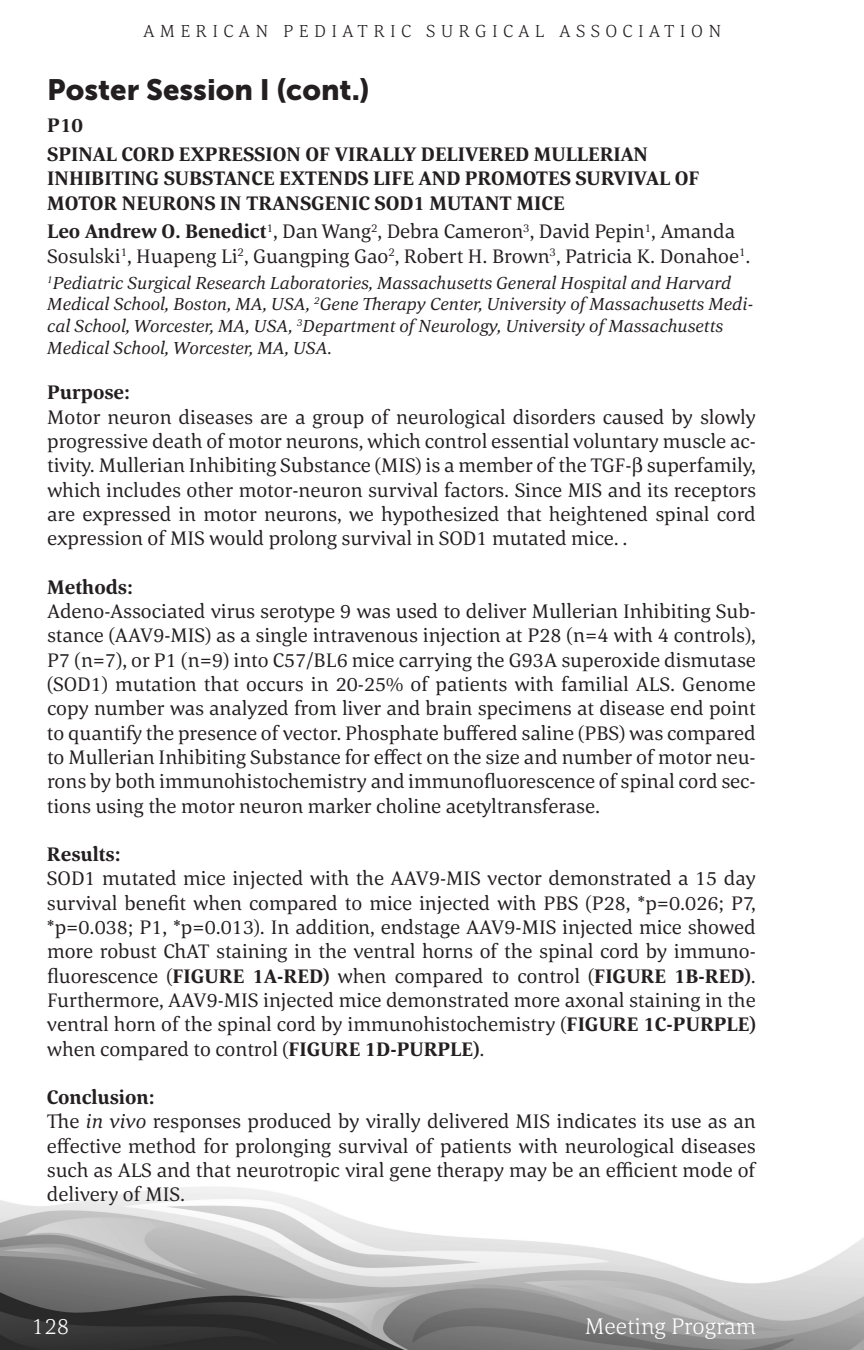
<style>
.page{position:relative;width:864px;height:1350px;background:#fff}
.page>*{position:absolute;margin:0;border:0;box-sizing:border-box;transform-origin:0 0}
.t1{font:29.25px "Museo Sans 900";color:#231f20}
.t2{font:300 23.18px "Corda";color:#fff}
.t3{font:20.25px/24.3px "Corda";color:#231f20;text-align:justify}
.t4{font:700 20.25px/28.8px "Corda";color:#231f20}
.t5{font:italic 18px/21.6px "Corda";color:#231f20}
.t6{font:300 18px "Corda";letter-spacing:.3em;color:#231f20}
.s1{font-weight:700}
.s2{font-style:italic}
</style>
<div class="page">
<img style="left:0;top:1187px;width:864px;height:163px">
<p class="t6" style="left:143px;top:19px;width:580px">AMERICAN PEDIATRIC SURGICAL ASSOCIATION</p>
<h1 class="t1" style="left:47px;top:73px;width:324px">Poster Session I (cont.)</h1>
<p class="t4" style="left:47px;top:110px;width:602px">P10<br>SPINAL CORD EXPRESSION OF VIRALLY DELIVERED MULLERIAN</p>
<p class="t4" style="left:47px;top:166px;width:654px;line-height:24.3px">INHIBITING SUBSTANCE EXTENDS LIFE AND PROMOTES SURVIVAL OF<br>MOTOR NEURONS IN TRANSGENIC SOD1 MUTANT MICE</p>
<p class="t3" style="left:47px;top:219px;width:705px"><span class="s1">Leo Andrew O. Benedict</span><sup>1</sup>, Dan Wang<sup>2</sup>, Debra Cameron<sup>3</sup>, David Pepin<sup>1</sup>, Amanda<br>Sosulski<sup>1</sup>, Huapeng Li<sup>2</sup>, Guangping Gao<sup>2</sup>, Robert H. Brown<sup>3</sup>, Patricia K. Donahoe<sup>1</sup>.</p>
<p class="t5" style="left:47px;top:271px;width:707px"><sup>1</sup>Pediatric Surgical Research Laboratories, Massachusetts General Hospital and Harvard Medical School, Boston, MA, USA, <sup>2</sup>Gene Therapy Center, University of Massachusetts Medi&shy;cal School, Worcester, MA, USA, <sup>3</sup>Department of Neurology, University of Massachusetts Medical School, Worcester, MA, USA.</p>
<p class="t4" style="left:47px;top:378px;width:84px">Purpose:</p>
<p class="t3" style="left:47px;top:404px;width:710px">Motor neuron diseases are a group of neurological disorders caused by slowly progressive death of motor neurons, which control essential voluntary muscle ac&shy;tivity. Mullerian Inhibiting Substance (MIS) is a member of the TGF- superfamily, which includes other motor-neuron survival factors. Since MIS and its receptors are expressed in motor neurons, we hypothesized that heightened spinal cord expression of MIS would prolong survival in SOD1 mutated mice. .</p>
<p class="t4" style="left:47px;top:572px;width:87px">Methods:</p>
<p class="t3" style="left:47px;top:599px;width:710px">Adeno-Associated virus serotype 9 was used to deliver Mullerian Inhibiting Sub&shy;stance (AAV9-MIS) as a single intravenous injection at P28 (n=4 with 4 controls), P7 (n=7), or P1 (n=9) into C57/BL6 mice carrying the G93A superoxide dismutase (SOD1) mutation that occurs in 20-25% of patients with familial ALS. Genome copy number was analyzed from liver and brain specimens at disease end point to quantify the presence of vector. Phosphate buffered saline (PBS) was compared to Mullerian Inhibiting Substance for effect on the size and number of motor neu&shy;rons by both immunohistochemistry and immunofluorescence of spinal cord sec&shy;tions using the motor neuron marker choline acetyltransferase.</p>
<p class="t4" style="left:47px;top:839px;width:75px">Results:</p>
<p class="t3" style="left:47px;top:866px;width:710px">SOD1 mutated mice injected with the AAV9-MIS vector demonstrated a 15 day survival benefit when compared to mice injected with PBS (P28, *p=0.026; P7, *p=0.038; P1, *p=0.013). In addition, endstage AAV9-MIS injected mice showed more robust ChAT staining in the ventral horns of the spinal cord by immuno&shy;fluorescence (<span class="s1">FIGURE 1A-RED)</span> when compared to control (<span class="s1">FIGURE 1B-RED)</span>.<br>Furthermore, AAV9-MIS injected mice demonstrated more axonal staining in the ventral horn of the spinal cord by immunohistochemistry (<span class="s1">FIGURE 1C-PURPLE) </span>when compared to control (<span class="s1">FIGURE 1D-PURPLE)</span>.</p>
<p class="t3" style="left:47px;top:1085px;width:710px;text-align:left"><span class="s1">Conclusion:<br></span>The <span class="s2">in vivo</span> responses produced by virally delivered MIS indicates its use as an effective method for prolonging survival of patients with neurological diseases such as ALS and that neurotropic viral gene therapy may be an efficient mode of delivery of MIS.</p>
<p class="t2" style="left:32px;top:1311px;width:39px">128</p>
<p class="t2" style="left:585px;top:1311px;width:173px">Meeting Program</p>
</div>
